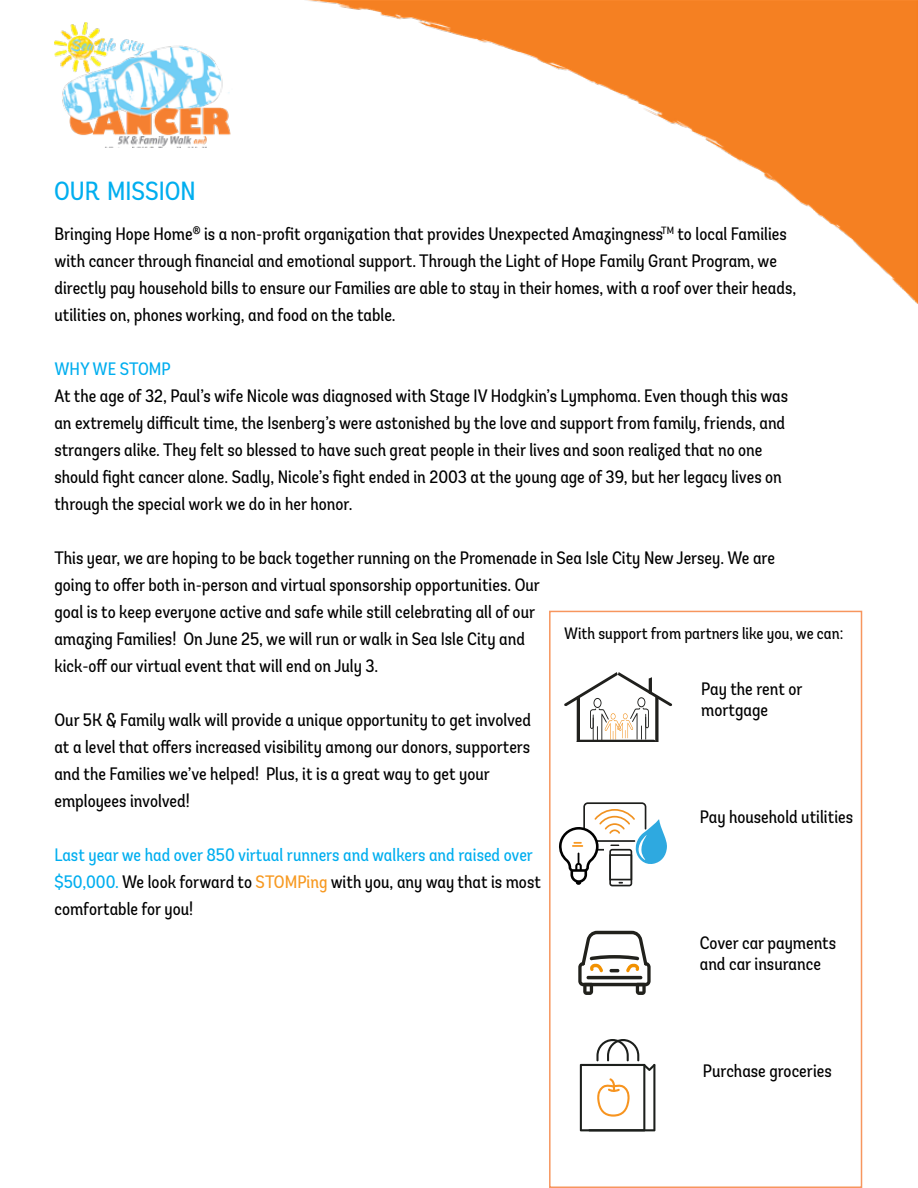
<style>
.page{position:relative;width:918px;height:1188px;background:#fff}
.page>*{position:absolute;margin:0;border:0;box-sizing:border-box;transform-origin:0 0}
.t1{font:26.25px "Andes Condensed";color:#00aeef}
.t2{font:18px/27px "Andes Condensed";color:#000}
.t3{font:18px/27px "Andes Condensed";color:#00aeef}
.t4{font:16.5px "Andes Condensed";color:#000}
.s1{color:#000}
.s2{color:#f79921}
</style>
<div class="page">
<svg style="left:578px;top:931px;width:73px;height:64px"></svg>
<svg style="left:580px;top:1039px;width:75px;height:92px"></svg>
<div style="left:549px;top:611px;width:313px;height:577px;border:2px solid #f7965e"></div>
<svg style="left:559px;top:802px;width:108px;height:84px"></svg>
<svg style="left:564px;top:672px;width:108px;height:70px"></svg>
<img style="left:54px;top:22px;width:177px;height:125px">
<img style="left:306px;top:0;width:612px;height:304px">
<h1 class="t1" style="left:54px;top:175px;width:143px">OUR MISSION</h1>
<p class="t2" style="left:54px;top:221px;width:743px">Bringing Hope Home<sup>®</sup> is a non-profit organization that provides Unexpected Amazingness<sup>TM</sup> to local Families with cancer through financial and emotional support. Through the Light of Hope Family Grant Program, we directly pay household bills to ensure our Families are able to stay in their homes, with a roof over their heads, utilities on, phones working, and food on the table.</p>
<p class="t3" style="left:54px;top:356px;width:118px">WHY WE STOMP</p>
<p class="t2" style="left:54px;top:383px;width:735px">At the age of 32, Paul’s wife Nicole was diagnosed with Stage IV Hodgkin’s Lymphoma. Even though this was an extremely difficult time, the Isenberg’s were astonished by the love and support from family, friends, and strangers alike. They felt so blessed to have such great people in their lives and soon realized that no one should fight cancer alone. Sadly, Nicole’s fight ended in 2003 at the young age of 39, but her legacy lives on through the special work we do in her honor.</p>
<p class="t2" style="left:54px;top:545px;width:722px">This year, we are hoping to be back together running on the Promenade in Sea Isle City New Jersey. We are going to offer both in-person and virtual sponsorship opportunities. Our<br>goal is to keep everyone active and safe while still celebrating all of our<br>amazing Families! On June 25, we will run or walk in Sea Isle City and<br>kick-off our virtual event that will end on July 3.</p>
<p class="t2" style="left:54px;top:707px;width:478px">Our 5K &amp; Family walk will provide a unique opportunity to get involved at a level that offers increased visibility among our donors, supporters and the Families we’ve helped! Plus, it is a great way to get your employees involved!</p>
<p class="t3" style="left:54px;top:842px;width:488px">Last year we had over 850 virtual runners and walkers and raised over $50,000. <span class="s1">We look forward to</span> <span class="s2">STOMPing</span> <span class="s1">with you, any way that is most comfortable for you!</span></p>
<p class="t4" style="left:564px;top:623px;width:281px">With support from partners like you, we can:</p>
<p class="t2" style="left:701px;top:678px;width:103px;line-height:21.6px">Pay the rent or mortgage</p>
<p class="t2" style="left:700px;top:804px;width:155px">Pay household utilities</p>
<p class="t2" style="left:700px;top:932px;width:138px;line-height:21.6px">Cover car payments and car insurance</p>
<p class="t2" style="left:703px;top:1057px;width:130px">Purchase groceries</p>
</div>
